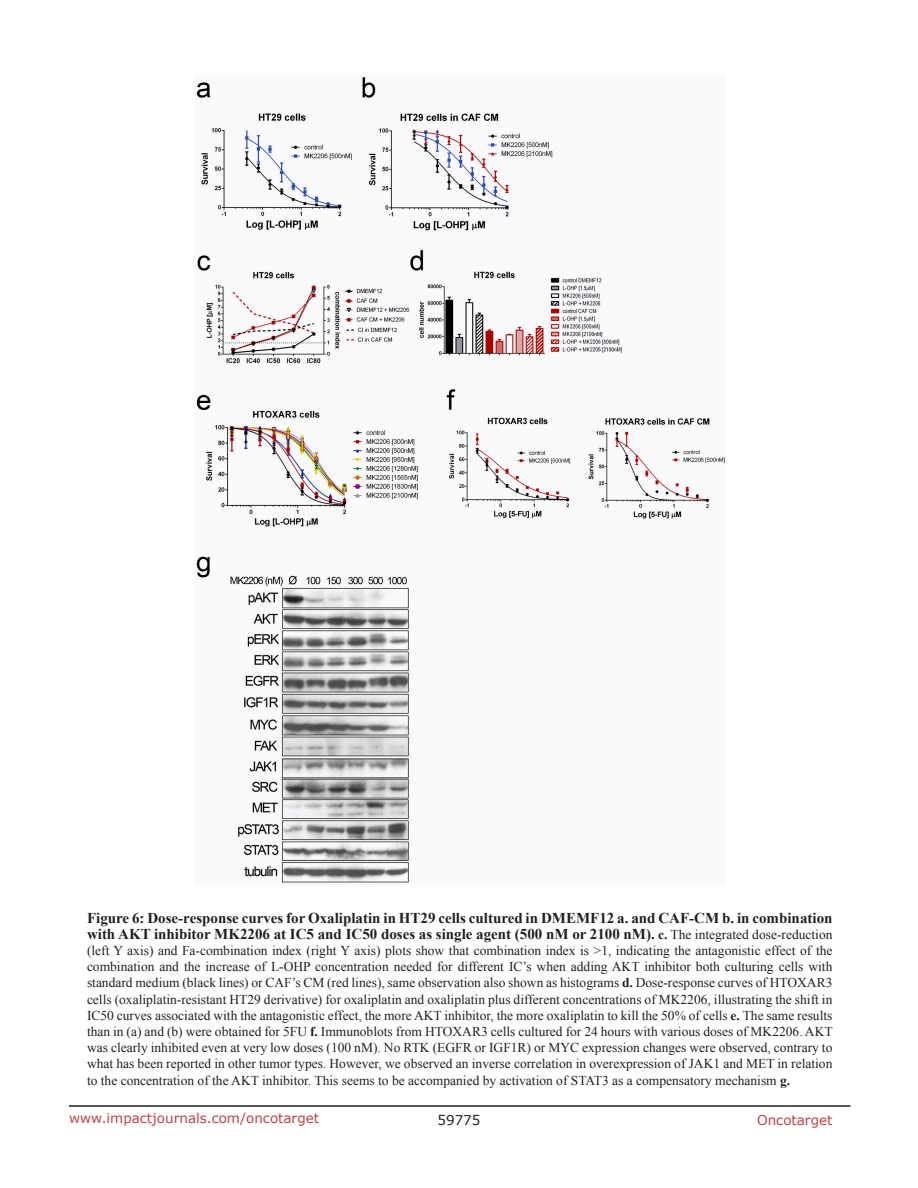
<style>
.page{position:relative;width:918px;height:1188px;background:#fff}
.page>*{position:absolute;margin:0;border:0;box-sizing:border-box;transform-origin:0 0}
.figuretext{font:700 15px/16.2px "Times New Roman";color:#231f20}
.figuretext-2{font:13.5px/16.2px "Times New Roman";color:#231f20;text-align:justify}
.t1{font:13.5px "Verdana";color:#c24141}
.t2{font:13.5px "Verdana";color:#231f20}
.s1{font-size:13.5px}
.s2{font-weight:400;font-size:13.5px}
.s3{font-weight:700}
</style>
<div class="page">
<hr style="left:69px;top:1105px;width:781px;height:2px;background:#231f20">
<img style="left:196px;top:77px;width:529px;height:806px">
<p class="figuretext" style="left:87px;top:909px;width:747px">Figure 6: Dose-response curves for Oxaliplatin in HT29 cells cultured in DMEMF12 a. and CAF-CM b. in combination with AKT inhibitor MK2206 at IC5 and IC50 doses as single agent (500 nM or 2100 nM). <span class="s1">c.</span> <span class="s2">The integrated dose-reduction</span></p>
<p class="figuretext-2" style="left:87px;top:942px;width:747px">(left Y axis) and Fa-combination index (right Y axis) plots show that combination index is &gt;1, indicating the antagonistic effect of the combination and the increase of L-OHP concentration needed for different IC’s when adding AKT inhibitor both culturing cells with standard medium (black lines) or CAF’s CM (red lines), same observation also shown as histograms <span class="s3">d.</span> Dose-response curves of HTOXAR3 cells (oxaliplatin-resistant HT29 derivative) for oxaliplatin and oxaliplatin plus different concentrations of MK2206, illustrating the shift in IC50 curves associated with the antagonistic effect, the more AKT inhibitor, the more oxaliplatin to kill the 50% of cells <span class="s3">e.</span> The same results than in (a) and (b) were obtained for 5FU <span class="s3">f.</span> Immunoblots from HTOXAR3 cells cultured for 24 hours with various doses of MK2206. AKT was clearly inhibited even at very low doses (100 nM). No RTK (EGFR or IGF1R) or MYC expression changes were observed, contrary to what has been reported in other tumor types. However, we observed an inverse correlation in overexpression of JAK1 and MET in relation to the concentration of the AKT inhibitor. This seems to be accompanied by activation of STAT3 as a compensatory mechanism <span class="s3">g.</span></p>
<p class="t1" style="left:69px;top:1109px;width:252px">www.impactjournals.com/oncotarget</p>
<p class="t2" style="left:438px;top:1111px;width:44px">59775</p>
<p class="t1" style="left:757px;top:1111px;width:77px">Oncotarget</p>
</div>
